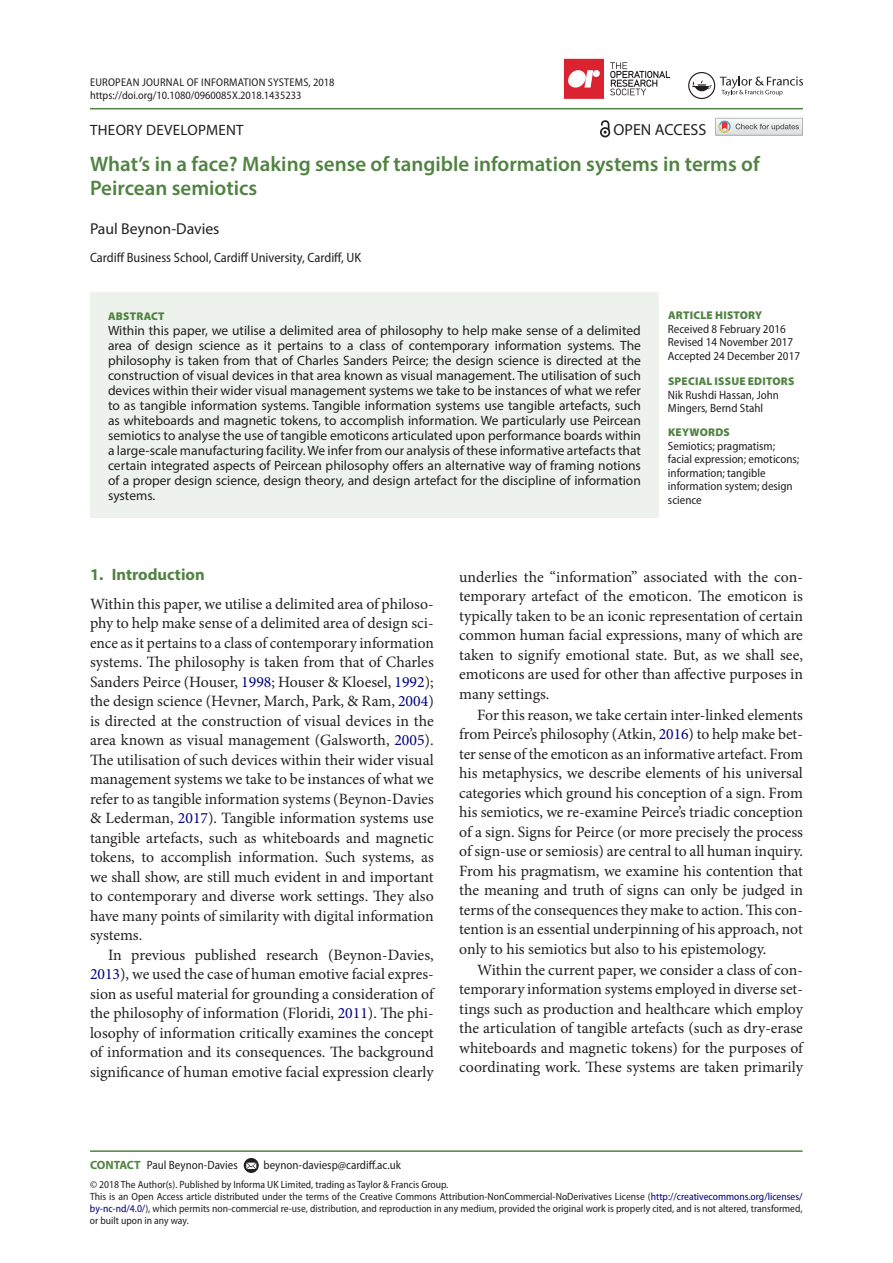
<style>
.page{position:relative;width:893px;height:1263px;background:#fff}
.page>*{position:absolute;margin:0;border:0;box-sizing:border-box;transform-origin:0 0}
.t1{font:600 21px/24px "Myriad Pro";color:#508342}
.t2{font:700 16.5px "Myriad Pro";color:#508342}
.t3{font:16.05px "Myriad Pro";color:#231f20}
.t4{font:15.75px/19.5px "Minion Pro";letter-spacing:-.005em;color:#231f20;text-align:justify}
.t5{font:15.75px "Myriad Pro";color:#231f20}
.t6{font:15px "Myriad Pro";letter-spacing:.02em;color:#231f20}
.t7{font:13.5px/15px "Myriad Pro";color:#231f20;text-align:justify}
.t8{font:semi-condensed 13.5px "Myriad Pro";color:#231f20}
.t9{font:semi-condensed 12px/13.5px "Myriad Pro";color:#231f20}
.t10{font:semi-condensed 11.25px/13.5px "Myriad Pro";letter-spacing:.01em;color:#231f20}
.t11{font:900 11.25px "Myriad Pro";letter-spacing:.02em;color:#508342}
.t12{font:semi-condensed 10.5px/12px "Myriad Pro";color:#231f20}
.s1{color:#000080}
.s2{font-weight:700;font-stretch:normal;color:#508342}
</style>
<div class="page">
<hr style="left:90px;top:108px;width:713px;height:1px;background:#508342">
<hr style="left:90px;top:1150px;width:713px;height:2px;background:#508342">
<svg style="left:244px;top:1158px;width:15px;height:15px"></svg>
<svg style="left:246px;top:1163px;width:10px;height:6px"></svg>
<div style="left:90px;top:293px;width:569px;height:225px;background:#edf3ec"></div>
<svg style="left:688px;top:72px;width:115px;height:27px"></svg>
<svg style="left:564px;top:59px;width:40px;height:40px"></svg>
<svg style="left:610px;top:62px;width:60px;height:33px"></svg>
<svg style="left:715px;top:118px;width:88px;height:17px"></svg>
<svg style="left:600px;top:120px;width:10px;height:17px"></svg>
<p class="t10" style="left:90px;top:75px;width:246px">European Journal of Information Systems, 2018 https://doi.org/10.1080/0960085X.2018.1435233</p>
<p class="t3" style="left:614px;top:120px;width:94px">OPEN ACCESS</p>
<p class="t6" style="left:90px;top:121px;width:155px">THEORY DEVELOPMENT</p>
<h1 class="t1" style="left:90px;top:151px;width:671px">What’s in a face? Making sense of tangible information systems in terms of<br>Peircean semiotics</h1>
<p class="t5" style="left:90px;top:219px;width:131px">Paul Beynon-Davies</p>
<p class="t8" style="left:90px;top:250px;width:273px">Cardiff Business School, Cardiff University, Cardiff, UK</p>
<p class="t11" style="left:108px;top:309px;width:58px">ABSTRACT</p>
<p class="t7" style="left:108px;top:322px;width:534px">Within this paper, we utilise a delimited area of philosophy to help make sense of a delimited area of design science as it pertains to a class of contemporary information systems. The philosophy is taken from that of Charles Sanders Peirce; the design science is directed at the construction of visual devices in that area known as visual management. The utilisation of such devices within their wider visual management systems we take to be instances of what we refer to as tangible information systems. Tangible information systems use tangible artefacts, such as whiteboards and magnetic tokens, to accomplish information. We particularly use Peircean semiotics to analyse the use of tangible emoticons articulated upon performance boards within a large-scale manufacturing facility. We infer from our analysis of these informative artefacts that certain integrated aspects of Peircean philosophy offers an alternative way of framing notions of a proper design science, design theory, and design artefact for the discipline of information systems.</p>
<p class="t11" style="left:668px;top:309px;width:96px">ARTICLE HISTORY</p>
<p class="t9" style="left:668px;top:322px;width:134px">Received 8 February 2016<br>Revised 14 November 2017<br>Accepted 24 December 2017</p>
<p class="t11" style="left:668px;top:375px;width:128px">SPECIAL ISSUE EDITORS</p>
<p class="t9" style="left:668px;top:388px;width:112px">Nik Rushdi Hassan, John<br>Mingers, Bernd Stahl</p>
<p class="t11" style="left:668px;top:426px;width:63px">KEYWORDS</p>
<p class="t9" style="left:668px;top:439px;width:133px">Semiotics; pragmatism; facial expression; emoticons; information; tangible information system; design science</p>
<p class="t2" style="left:90px;top:564px;width:116px">1. Introduction</p>
<p class="t4" style="left:90px;top:594px;width:345px">Within this paper, we utilise a delimited area of philoso&shy;phy to help make sense of a delimited area of design sci&shy;ence as it pertains to a class of contemporary information systems. The philosophy is taken from that of Charles Sanders Peirce (Houser, <span class="s1">1998</span>; Houser &amp; Kloesel, <span class="s1">1992</span>); the design science (Hevner, March, Park, &amp; Ram, <span class="s1">2004</span>) is directed at the construction of visual devices in the area known as visual management (Galsworth, <span class="s1">2005</span>).<br>The utilisation of such devices within their wider visual management systems we take to be instances of what we refer to as tangible information systems (Beynon-Davies &amp; Lederman, <span class="s1">2017</span>). Tangible information systems use tangible artefacts, such as whiteboards and magnetic tokens, to accomplish information. Such systems, as we shall show, are still much evident in and important to contemporary and diverse work settings. They also have many points of similarity with digital information systems.</p>
<p class="t4" style="left:90px;top:945px;width:345px;text-indent:18px">In previous published research (Beynon-Davies, <span class="s1">2013</span>), we used the case of human emotive facial expres&shy;sion as useful material for grounding a consideration of the philosophy of information (Floridi, <span class="s1">2011</span>). The phi&shy;losophy of information critically examines the concept of information and its consequences. The background significance of human emotive facial expression clearly</p>
<p class="t4" style="left:459px;top:567px;width:345px">underlies the “information” associated with the con&shy;temporary artefact of the emoticon. The emoticon is typically taken to be an iconic representation of certain common human facial expressions, many of which are taken to signify emotional state. But, as we shall see, emoticons are used for other than affective purposes in many settings.</p>
<p class="t4" style="left:459px;top:705px;width:345px;text-indent:18px">For this reason, we take certain inter-linked elements from Peirce’s philosophy (Atkin, <span class="s1">2016</span>) to help make bet&shy;ter sense of the emoticon as an informative artefact. From his metaphysics, we describe elements of his universal categories which ground his conception of a sign. From his semiotics, we re-examine Peirce’s triadic conception of a sign. Signs for Peirce (or more precisely the process of sign-use or semiosis) are central to all human inquiry.<br>From his pragmatism, we examine his contention that the meaning and truth of signs can only be judged in terms of the consequences they make to action. This con&shy;tention is an essential underpinning of his approach, not only to his semiotics but also to his epistemology.</p>
<p class="t4" style="left:459px;top:960px;width:345px;text-indent:18px">Within the current paper, we consider a class of con&shy;temporary information systems employed in diverse set&shy;tings such as production and healthcare which employ the articulation of tangible artefacts (such as dry-erase whiteboards and magnetic tokens) for the purposes of coordinating work. These systems are taken primarily</p>
<p class="t9" style="left:90px;top:1158px;width:149px"><span class="s2">CONTACT</span> Paul Beynon-Davies</p>
<p class="t9" style="left:263px;top:1158px;width:139px">beynon-daviesp@cardiff.ac.uk</p>
<p class="t12" style="left:90px;top:1179px;width:714px">© 2018 The Author(s). Published by Informa UK Limited, trading as Taylor &amp; Francis Group.<br>This is an Open Access article distributed under the terms of the Creative Commons Attribution-NonCommercial-NoDerivatives License (<span class="s1">http://creativecommons.org/licenses/ by-nc-nd/4.0/</span>), which permits non-commercial re-use, distribution, and reproduction in any medium, provided the original work is properly cited, and is not altered, transformed, or built upon in any way.</p>
</div>
